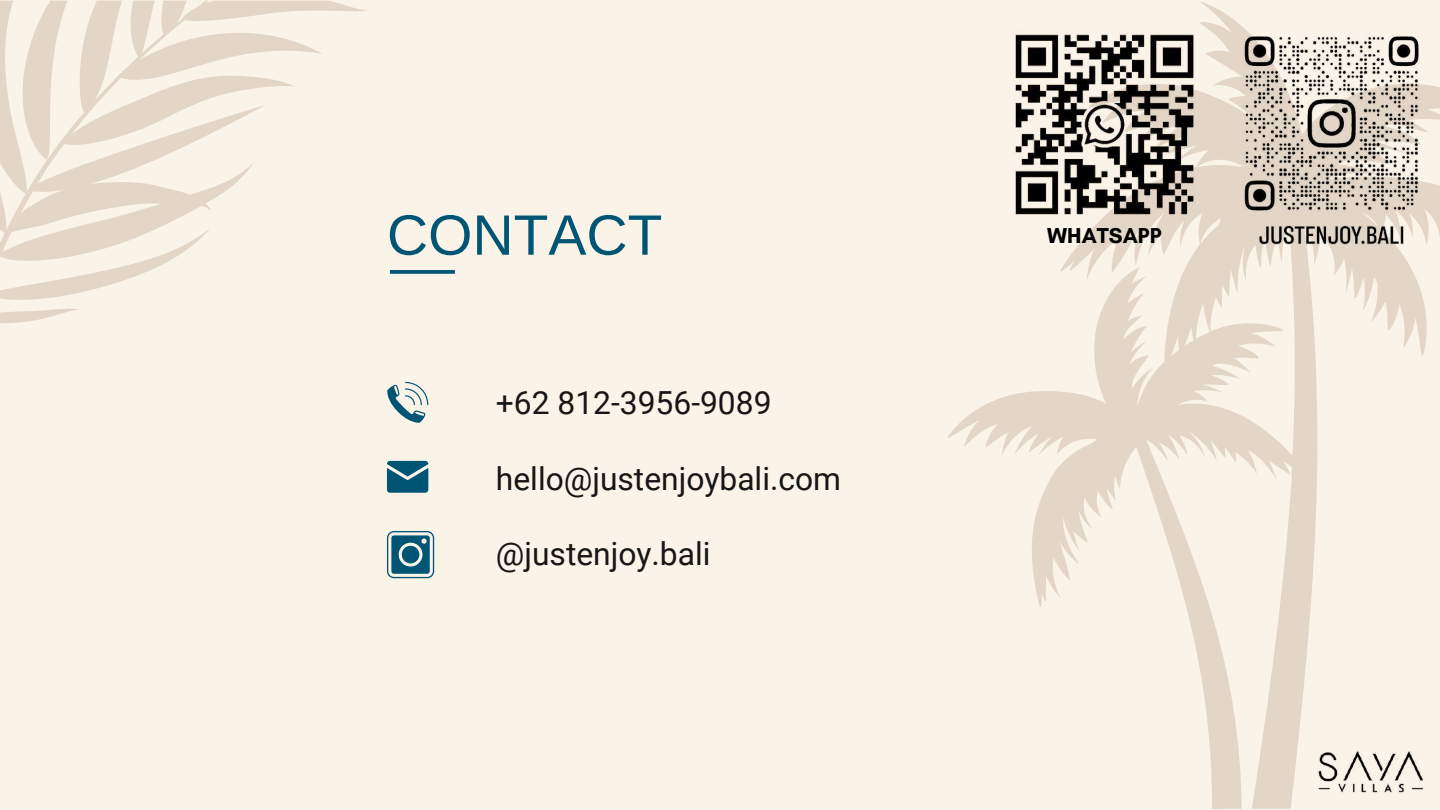
<style>
.page{position:relative;width:1440px;height:810px;background:#faf4e8}
.page>*{position:absolute;margin:0;border:0;box-sizing:border-box;transform-origin:0 0}
.t1{font:57px "Arimo";color:#005575}
.t2{font:31.8px "Roboto";color:#171616}
.t3{font:700 22px "Glacial Indifference";color:#000}
</style>
<div class="page">
<svg style="left:948px;top:1px;width:479px;height:808px"></svg>
<svg style="left:0;top:309px;width:79px;height:14px"></svg>
<svg style="left:0;top:261px;width:169px;height:39px"></svg>
<svg style="left:0;top:1px;width:368px;height:260px"></svg>
<img style="left:1313px;top:747px;width:114px;height:50px">
<svg style="left:387px;top:382px;width:41px;height:40px"></svg>
<svg style="left:387px;top:461px;width:41px;height:31px"></svg>
<svg style="left:390px;top:270px;width:65px;height:4px"></svg>
<img style="left:1004px;top:27px;width:200px;height:195px">
<img style="left:1223px;top:13px;width:217px;height:249px">
<svg style="left:387px;top:531px;width:47px;height:47px"></svg>
<h1 class="t1" style="left:387px;top:203px;width:277px">CONTACT</h1>
<p class="t2" style="left:496px;top:385px;width:277px">+62 812-3956-9089</p>
<p class="t2" style="left:496px;top:461px;width:347px">hello@justenjoybali.com</p>
<p class="t2" style="left:496px;top:535px;width:216px">@justenjoy.bali</p>
<p class="t3" style="left:1047px;top:222px;width:116px">WHATSAPP</p>
</div>
